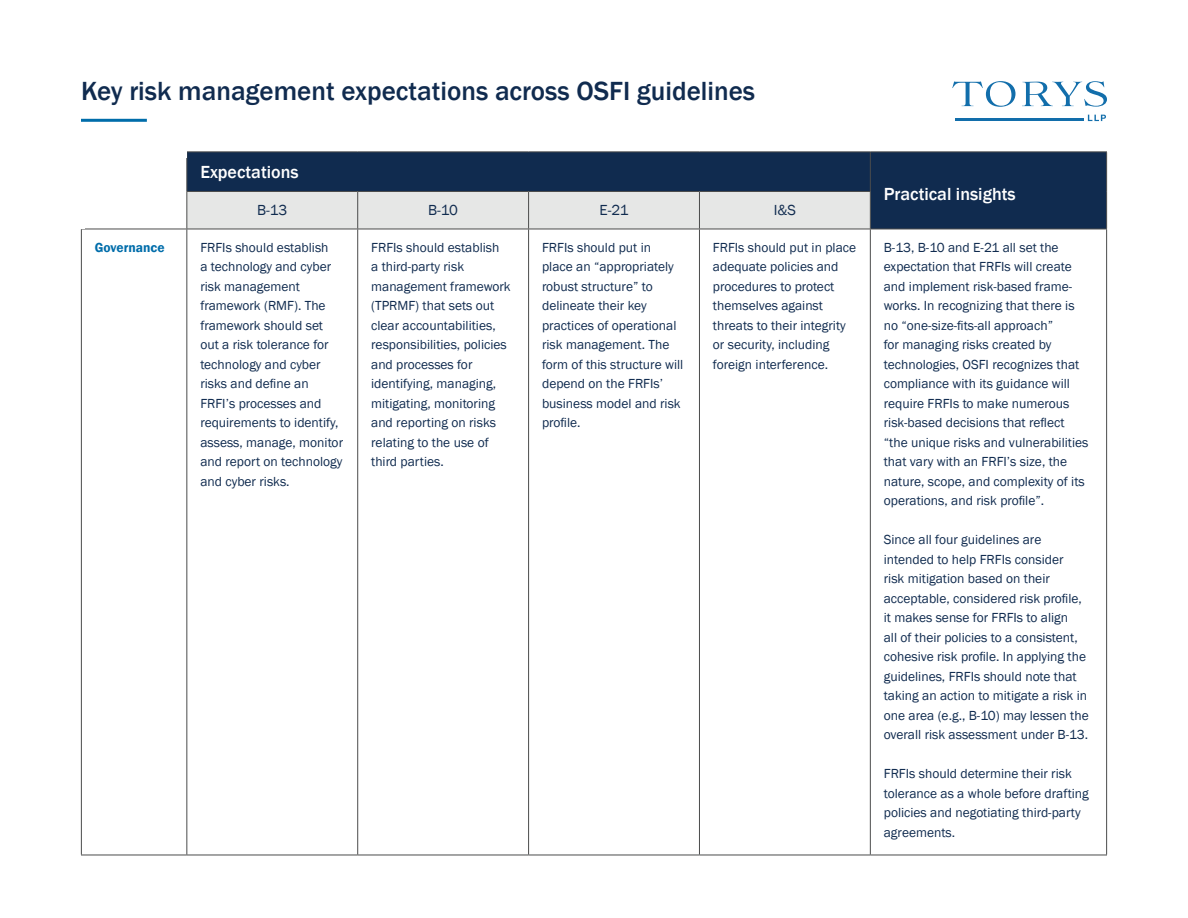
<style>
.page{position:relative;width:1188px;height:918px;background:#fff}
.page>*{position:absolute;margin:0;border:0;box-sizing:border-box;transform-origin:0 0}
.t1{font:500 27px "Franklin Gothic";color:#102b4f}
.t2{font:500 18px "Franklin Gothic";color:#fff}
.t3{font:15px "Franklin Gothic";color:#102b4f}
.t4{font:13.5px/19.5px "Franklin Gothic";color:#102b4f}
.t5{font:600 13.5px "Franklin Gothic";color:#006daa}
</style>
<div class="page">
<svg style="left:952px;top:81px;width:64px;height:26px"></svg>
<svg style="left:1022px;top:81px;width:85px;height:26px"></svg>
<svg style="left:1088px;top:115px;width:18px;height:6px"></svg>
<hr style="left:955px;top:119px;width:129px;height:2px;background:#126eab">
<hr style="left:81px;top:119px;width:66px;height:3px;background:#006daa">
<div style="left:187px;top:153px;width:919px;height:76px;background:#102b4f"></div>
<div style="left:187px;top:192px;width:683px;height:37px;background:#e6e7e6"></div>
<hr style="left:187px;top:152px;width:171px;height:1px;background:#4b4c4c">
<hr style="left:186px;top:152px;width:1px;height:39px;background:#4b4c4c">
<hr style="left:358px;top:152px;width:171px;height:1px;background:#4b4c4c">
<hr style="left:529px;top:152px;width:170px;height:1px;background:#4b4c4c">
<hr style="left:699px;top:152px;width:171px;height:1px;background:#4b4c4c">
<hr style="left:870px;top:152px;width:237px;height:1px;background:#4b4c4c">
<hr style="left:870px;top:152px;width:1px;height:39px;background:#4b4c4c">
<hr style="left:1106px;top:152px;width:1px;height:39px;background:#4b4c4c">
<hr style="left:186px;top:192px;width:1px;height:37px;background:#4b4c4c">
<hr style="left:1106px;top:191px;width:1px;height:38px;background:#4b4c4c">
<hr style="left:81px;top:229px;width:1px;height:626px;background:#4b4c4c">
<hr style="left:186px;top:229px;width:1px;height:626px;background:#4b4c4c">
<hr style="left:357px;top:229px;width:1px;height:626px;background:#4b4c4c">
<hr style="left:528px;top:229px;width:1px;height:626px;background:#4b4c4c">
<hr style="left:699px;top:229px;width:1px;height:626px;background:#4b4c4c">
<hr style="left:870px;top:229px;width:1px;height:626px;background:#4b4c4c">
<hr style="left:1106px;top:229px;width:1px;height:626px;background:#4b4c4c">
<hr style="left:186px;top:191px;width:172px;height:1px;background:#4b4c4c">
<hr style="left:358px;top:191px;width:171px;height:1px;background:#4b4c4c">
<hr style="left:357px;top:192px;width:1px;height:37px;background:#4b4c4c">
<hr style="left:529px;top:191px;width:170px;height:1px;background:#4b4c4c">
<hr style="left:528px;top:192px;width:1px;height:37px;background:#4b4c4c">
<hr style="left:699px;top:191px;width:172px;height:1px;background:#4b4c4c">
<hr style="left:699px;top:192px;width:1px;height:37px;background:#4b4c4c">
<hr style="left:870px;top:192px;width:1px;height:37px;background:#4b4c4c">
<hr style="left:81px;top:229px;width:106px;height:1px;background:#4b4c4c">
<hr style="left:187px;top:229px;width:171px;height:1px;background:#4b4c4c">
<hr style="left:358px;top:229px;width:171px;height:1px;background:#4b4c4c">
<hr style="left:529px;top:229px;width:170px;height:1px;background:#4b4c4c">
<hr style="left:699px;top:229px;width:171px;height:1px;background:#4b4c4c">
<hr style="left:870px;top:229px;width:237px;height:1px;background:#4b4c4c">
<hr style="left:81px;top:855px;width:106px;height:1px;background:#4b4c4c">
<hr style="left:187px;top:855px;width:171px;height:1px;background:#4b4c4c">
<hr style="left:358px;top:855px;width:171px;height:1px;background:#4b4c4c">
<hr style="left:529px;top:855px;width:170px;height:1px;background:#4b4c4c">
<hr style="left:699px;top:855px;width:171px;height:1px;background:#4b4c4c">
<hr style="left:870px;top:855px;width:237px;height:1px;background:#4b4c4c">
<h1 class="t1" style="left:81px;top:74px;width:676px">Key risk management expectations across OSFI guidelines</h1>
<h2 class="t2" style="left:200px;top:161px;width:100px">Expectations</h2>
<p class="t3" style="left:257px;top:201px;width:32px">B-13</p>
<p class="t3" style="left:428px;top:201px;width:31px">B-10</p>
<p class="t3" style="left:599px;top:201px;width:31px">E-21</p>
<p class="t3" style="left:774px;top:201px;width:24px">I&amp;S</p>
<h2 class="t2" style="left:884px;top:182px;width:133px">Practical insights</h2>
<p class="t5" style="left:95px;top:239px;width:71px">Governance</p>
<p class="t4" style="left:200px;top:238px;width:144px">FRFIs should establish<br>a technology and cyber risk management framework (RMF). The framework should set out a risk tolerance for technology and cyber risks and define an<br>FRFI’s processes and requirements to identify, assess, manage, monitor and report on technology and cyber risks.</p>
<p class="t4" style="left:371px;top:238px;width:141px">FRFIs should establish<br>a third-party risk management framework (TPRMF) that sets out clear accountabilities, responsibilities, policies and processes for identifying, managing, mitigating, monitoring and reporting on risks relating to the use of third parties.</p>
<p class="t4" style="left:542px;top:238px;width:143px">FRFIs should put in place an “appropriately robust structure” to delineate their key practices of operational risk management. The form of this structure will depend on the FRFIs’ business model and risk profile.</p>
<p class="t4" style="left:713px;top:238px;width:145px">FRFIs should put in place adequate policies and procedures to protect themselves against threats to their integrity or security, including foreign interference.</p>
<p class="t4" style="left:884px;top:238px;width:206px">B-13, B-10 and E-21 all set the expectation that FRFIs will create and implement risk-based frame&shy;works. In recognizing that there is no “one-size-fits-all approach”<br>for managing risks created by technologies, OSFI recognizes that compliance with its guidance will require FRFIs to make numerous risk-based decisions that reflect “the unique risks and vulnerabilities that vary with an FRFI’s size, the nature, scope, and complexity of its operations, and risk profile”.</p>
<p class="t4" style="left:884px;top:530px;width:206px">Since all four guidelines are intended to help FRFIs consider<br>risk mitigation based on their acceptable, considered risk profile, it makes sense for FRFIs to align<br>all of their policies to a consistent, cohesive risk profile. In applying the guidelines, FRFIs should note that taking an action to mitigate a risk in one area (e.g., B-10) may lessen the overall risk assessment under B-13.</p>
<p class="t4" style="left:884px;top:764px;width:207px">FRFIs should determine their risk tolerance as a whole before drafting policies and negotiating third-party agreements.</p>
</div>
